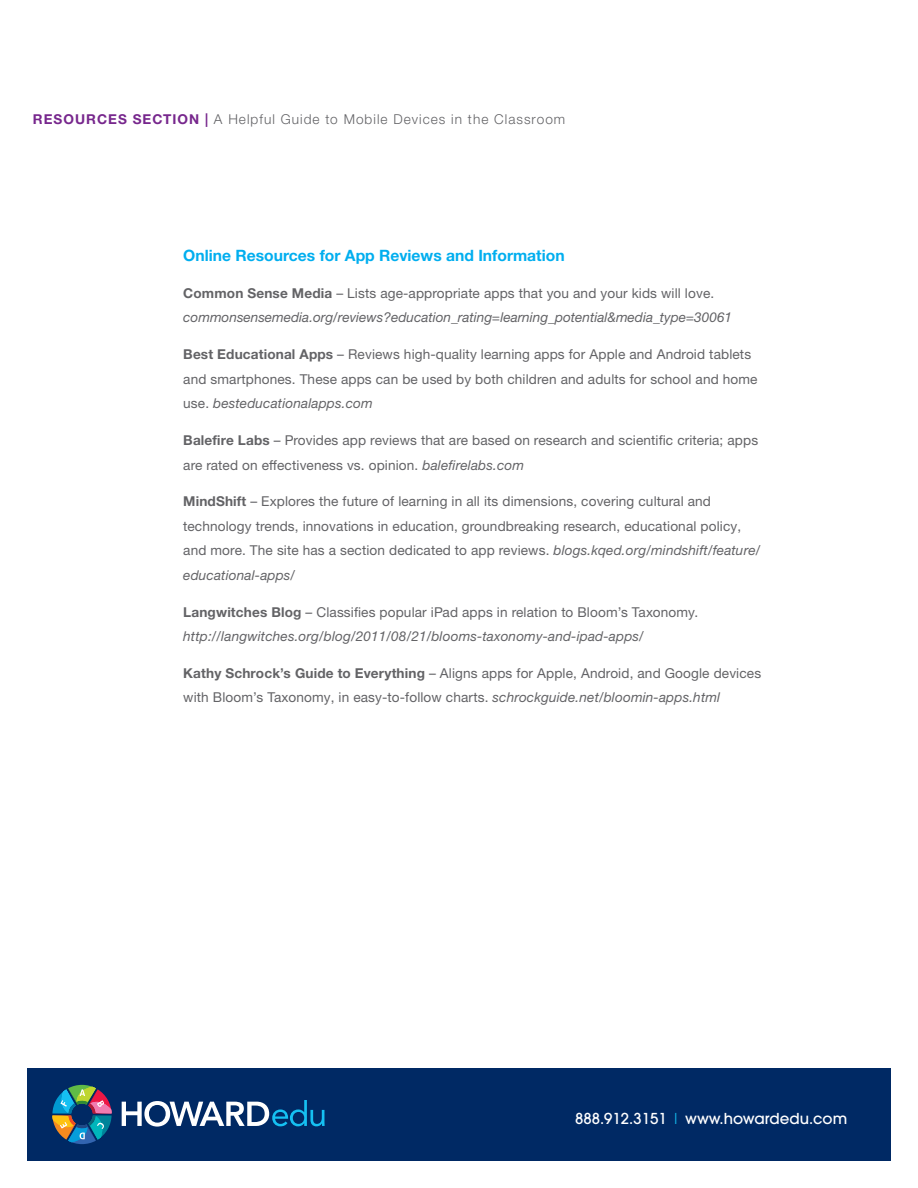
<style>
.page{position:relative;width:918px;height:1188px;background:#fff}
.page>*{position:absolute;margin:0;border:0;box-sizing:border-box;transform-origin:0 0}
.t1{font:700 15.6px "Helvetica Neue LTW1 G";color:#00aeef}
.t2{font:500 15px "Avant Garde";color:#fff}
.t3{font:13.65px/24.5px "Helvetica Neue LTW1 G";letter-spacing:.01em;color:#636366}
.t4{font:italic 13.65px/24.5px "Helvetica Neue LTW1 G";color:#636366}
.t5{font:300 13.65px "Helvetica Neue LTW1 G";letter-spacing:.075em;color:#636366}
.s1{font-weight:700;color:#77278d}
.s2{font-weight:700;font-style:normal}
.s3{font-style:normal}
.s4{font-weight:700}
.s5{font-style:italic}
.s6{font-weight:400;color:#15c0f2}
</style>
<div class="page">
<div style="left:27px;top:1068px;width:864px;height:93px;background:#002964"></div>
<svg style="left:122px;top:1100px;width:203px;height:27px"></svg>
<svg style="left:52px;top:1085px;width:60px;height:59px"></svg>
<p class="t5" style="left:33px;top:111px;width:534px"><span class="s1">RESOURCES SECTION |</span> A Helpful Guide to Mobile Devices in the Classroom</p>
<p class="t1" style="left:183px;top:246px;width:383px">Online Resources for App Reviews and Information</p>
<p class="t4" style="left:183px;top:281px;width:550px"><span class="s2">Common Sense Media</span> <span class="s3">– Lists age-appropriate apps that you and your kids will love. </span>commonsensemedia.org/reviews?education_rating=learning_potential&amp;media_type=30061</p>
<p class="t3" style="left:183px;top:342px;width:576px"><span class="s4">Best Educational Apps</span> – Reviews high-quality learning apps for Apple and Android tablets and smartphones. These apps can be used by both children and adults for school and home use. <span class="s5">besteducationalapps.com</span></p>
<p class="t3" style="left:183px;top:428px;width:576px"><span class="s4">Balefire Labs</span> – Provides app reviews that are based on research and scientific criteria; apps are rated on effectiveness vs. opinion. <span class="s5">balefirelabs.com</span></p>
<p class="t3" style="left:183px;top:489px;width:579px"><span class="s4">MindShift</span> – Explores the future of learning in all its dimensions, covering cultural and technology trends, innovations in education, groundbreaking research, educational policy, and more. The site has a section dedicated to app reviews. <span class="s5">blogs.kqed.org/mindshift/feature/ educational-apps/</span></p>
<p class="t4" style="left:183px;top:599px;width:517px"><span class="s2">Langwitches Blog</span> <span class="s3">– Classifies popular iPad apps in relation to Bloom’s Taxonomy. </span>http://langwitches.org/blog/2011/08/21/blooms-taxonomy-and-ipad-apps/</p>
<p class="t3" style="left:183px;top:661px;width:579px"><span class="s4">Kathy Schrock’s Guide to Everything</span> – Aligns apps for Apple, Android, and Google devices with Bloom’s Taxonomy, in easy-to-follow charts. <span class="s5">schrockguide.net/bloomin-apps.html</span></p>
<p class="t2" style="left:575px;top:1109px;width:274px">888.912.3151 <span class="s6">|</span> www.howardedu.com</p>
</div>
